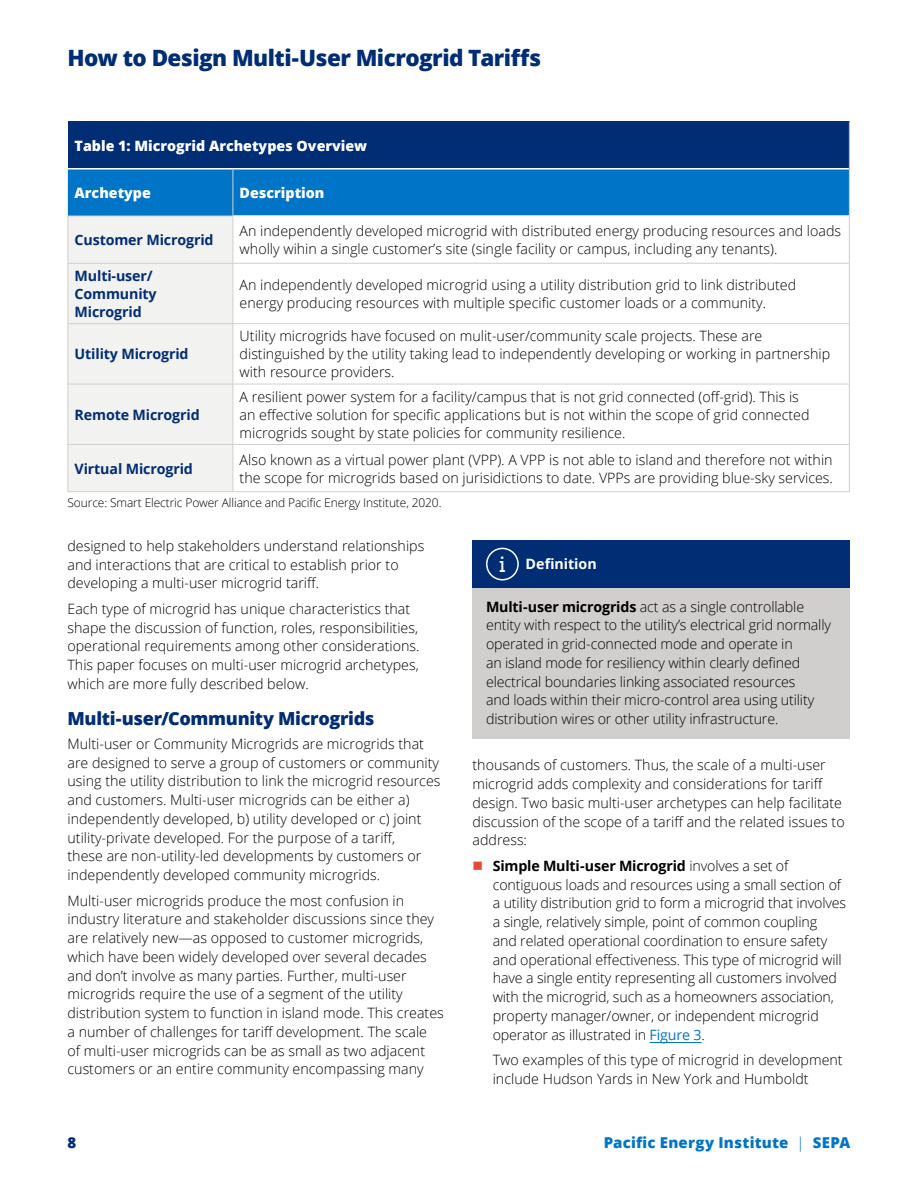
<style>
.page{position:relative;width:918px;height:1188px;background:#fff}
.page>*{position:absolute;margin:0;border:0;box-sizing:border-box;transform-origin:0 0}
.t1{font:800 22.5px "Open Sans";letter-spacing:-.025em;color:#002d74}
.t2{font:800 18px "Open Sans";letter-spacing:-.02em;color:#002d74}
.t3{font:800 15px "Open Sans";letter-spacing:.02em;color:#0075c8}
.t4{font:800 15px "Open Sans";color:#002d74}
.t5{font:300 14.25px/18.8px "Open Sans";color:#000}
.t6{font:700 14.25px/18px "Open Sans";letter-spacing:-.01em;color:#002d74}
.t7{font:800 14.25px "Open Sans";color:#fff}
.t8{font:700 14.25px "Open Sans";letter-spacing:-.005em;color:#fff}
.t9{font:300 12px "Open Sans";letter-spacing:-.01em;color:#000}
.s1{font-family:"Geometric Slab 712 BT Medium A";font-weight:400;font-size:22.5px}
.s2{font-weight:700}
.s3{color:#e64b38}
.s4{font-weight:400;color:#0075c8}
.s5{font-weight:300}
</style>
<div class="page">
<hr style="left:650px;top:1042px;width:52px;height:1px;background:#0075c8">
<div style="left:68px;top:122px;width:781px;height:47px;background:#002d74"></div>
<div style="left:68px;top:170px;width:781px;height:46px;background:#0075c8"></div>
<div style="left:69px;top:217px;width:164px;height:274px;background:#f2f2f1"></div>
<svg style="left:234px;top:262px;width:615px;height:122px"></svg>
<hr style="left:68px;top:168px;width:165px;height:2px;background:#fff">
<hr style="left:233px;top:168px;width:616px;height:2px;background:#fff">
<hr style="left:233px;top:170px;width:1px;height:46px;background:#d0cfcd">
<hr style="left:68px;top:263px;width:165px;height:1px;background:#d0cfcd">
<hr style="left:233px;top:263px;width:617px;height:1px;background:#d0cfcd">
<hr style="left:68px;top:323px;width:165px;height:1px;background:#d0cfcd">
<hr style="left:233px;top:323px;width:617px;height:1px;background:#d0cfcd">
<hr style="left:68px;top:384px;width:165px;height:1px;background:#d0cfcd">
<hr style="left:233px;top:384px;width:617px;height:1px;background:#d0cfcd">
<hr style="left:68px;top:444px;width:165px;height:1px;background:#d0cfcd">
<hr style="left:233px;top:444px;width:617px;height:1px;background:#d0cfcd">
<hr style="left:849px;top:216px;width:1px;height:47px;background:#d0cfcd">
<hr style="left:849px;top:264px;width:1px;height:59px;background:#d0cfcd">
<hr style="left:849px;top:324px;width:1px;height:60px;background:#d0cfcd">
<hr style="left:849px;top:384px;width:1px;height:60px;background:#d0cfcd">
<hr style="left:849px;top:445px;width:1px;height:46px;background:#d0cfcd">
<hr style="left:233px;top:491px;width:617px;height:1px;background:#d0cfcd">
<hr style="left:849px;top:122px;width:1px;height:47px;background:#d0cfcd">
<hr style="left:849px;top:169px;width:1px;height:47px;background:#d0cfcd">
<hr style="left:233px;top:215px;width:616px;height:2px;background:#fff">
<hr style="left:68px;top:216px;width:165px;height:1px;background:#d0cfcd">
<hr style="left:68px;top:216px;width:1px;height:47px;background:#d0cfcd">
<hr style="left:233px;top:216px;width:1px;height:47px;background:#d0cfcd">
<hr style="left:68px;top:264px;width:1px;height:59px;background:#d0cfcd">
<hr style="left:233px;top:264px;width:1px;height:59px;background:#d0cfcd">
<hr style="left:68px;top:324px;width:1px;height:60px;background:#d0cfcd">
<hr style="left:233px;top:324px;width:1px;height:60px;background:#d0cfcd">
<hr style="left:68px;top:384px;width:1px;height:60px;background:#d0cfcd">
<hr style="left:233px;top:384px;width:1px;height:60px;background:#d0cfcd">
<hr style="left:68px;top:445px;width:1px;height:46px;background:#d0cfcd">
<hr style="left:233px;top:445px;width:1px;height:46px;background:#d0cfcd">
<hr style="left:68px;top:491px;width:165px;height:1px;background:#d0cfcd">
<div style="left:472px;top:543px;width:378px;height:196px;background:#d0cfcd"></div>
<div style="left:472px;top:540px;width:378px;height:47px;background:#002d74"></div>
<div style="left:486px;top:548px;width:33px;height:32px;border:2px solid #fff;border-radius:50%"></div>
<h1 class="t1" style="left:68px;top:41px;width:475px">How to Design Multi-User Microgrid Tariffs</h1>
<p class="t7" style="left:75px;top:135px;width:294px">Table 1: Microgrid Archetypes Overview</p>
<p class="t7" style="left:75px;top:182px;width:78px">Archetype</p>
<p class="t7" style="left:240px;top:182px;width:86px">Description</p>
<p class="t6" style="left:75px;top:231px;width:140px">Customer Microgrid</p>
<p class="t5" style="left:240px;top:222px;width:603px;line-height:18px">An independently developed microgrid with distributed energy producing resources and loads wholly wihin a single customer’s site (single facility or campus, including any tenants).</p>
<p class="t6" style="left:75px;top:266px;width:84px">Multi-user/<br>Community<br>Microgrid</p>
<p class="t5" style="left:240px;top:275px;width:558px;line-height:18px">An independently developed microgrid using a utility distribution grid to link distributed energy producing resources with multiple specific customer loads or a community.</p>
<p class="t6" style="left:75px;top:345px;width:115px">Utility Microgrid</p>
<p class="t5" style="left:240px;top:327px;width:592px;line-height:18px">Utility microgrids have focused on mulit-user/community scale projects. These are distinguished by the utility taking lead to independently developing or working in partnership with resource providers.</p>
<p class="t6" style="left:75px;top:405px;width:127px">Remote Microgrid</p>
<p class="t5" style="left:240px;top:387px;width:571px;line-height:18px">A resilient power system for a facility/campus that is not grid connected (off-grid). This is an effective solution for specific applications but is not within the scope of grid connected microgrids sought by state policies for community resilience.</p>
<p class="t6" style="left:75px;top:459px;width:120px">Virtual Microgrid</p>
<p class="t5" style="left:240px;top:450px;width:595px;line-height:18px">Also known as a virtual power plant (VPP). A VPP is not able to island and therefore not within the scope for microgrids based on jurisidictions to date. VPPs are providing blue-sky services.</p>
<p class="t9" style="left:68px;top:495px;width:376px">Source: Smart Electric Power Alliance and Pacific Energy Institute, 2020.</p>
<p class="t5" style="left:68px;top:536px;width:358px">designed to help stakeholders understand relationships and interactions that are critical to establish prior to developing a multi-user microgrid tariff.</p>
<p class="t5" style="left:68px;top:599px;width:353px">Each type of microgrid has unique characteristics that shape the discussion of function, roles, responsibilities, operational requirements among other considerations.<br>This paper focuses on multi-user microgrid archetypes, which are more fully described below.</p>
<p class="t2" style="left:68px;top:705px;width:309px">Multi-user/Community Microgrids</p>
<p class="t5" style="left:68px;top:734px;width:375px">Multi-user or Community Microgrids are microgrids that are designed to serve a group of customers or community using the utility distribution to link the microgrid resources and customers. Multi-user microgrids can be either a) independently developed, b) utility developed or c) joint utility-private developed. For the purpose of a tariff,<br>these are non-utility-led developments by customers or independently developed community microgrids.</p>
<p class="t5" style="left:68px;top:891px;width:378px">Multi-user microgrids produce the most confusion in industry literature and stakeholder discussions since they are relatively new—as opposed to customer microgrids, which have been widely developed over several decades and don’t involve as many parties. Further, multi-user microgrids require the use of a segment of the utility distribution system to function in island mode. This creates a number of challenges for tariff development. The scale<br>of multi-user microgrids can be as small as two adjacent customers or an entire community encompassing many</p>
<p class="t8" style="left:500px;top:554px;width:99px"><span class="s1">i</span> Definition</p>
<p class="t5" style="left:486px;top:597px;width:347px"><span class="s2">Multi-user microgrids</span> act as a single controllable entity with respect to the utility’s electrical grid normally operated in grid-connected mode and operate in<br>an island mode for resiliency within clearly defined electrical boundaries linking associated resources<br>and loads within their micro-control area using utility distribution wires or other utility infrastructure.</p>
<p class="t5" style="left:472px;top:755px;width:374px">thousands of customers. Thus, the scale of a multi-user microgrid adds complexity and considerations for tariff design. Two basic multi-user archetypes can help facilitate discussion of the scope of a tariff and the related issues to address:</p>
<p class="t5" style="left:493px;top:856px;width:355px;text-indent:-20px"><span class="s3">■</span> <span class="s2">Simple Multi-user Microgrid</span> involves a set of contiguous loads and resources using a small section of a utility distribution grid to form a microgrid that involves a single, relatively simple, point of common coupling<br>and related operational coordination to ensure safety and operational effectiveness. This type of microgrid will have a single entity representing all customers involved with the microgrid, such as a homeowners association, property manager/owner, or independent microgrid operator as illustrated in <span class="s4">Figure 3</span>.</p>
<p class="t5" style="left:493px;top:1050px;width:351px">Two examples of this type of microgrid in development include Hudson Yards in New York and Humboldt</p>
<p class="t4" style="left:68px;top:1131px;width:10px">8</p>
<p class="t3" style="left:604px;top:1131px;width:248px">Pacific Energy Institute <span class="s5">|</span> SEPA</p>
</div>
